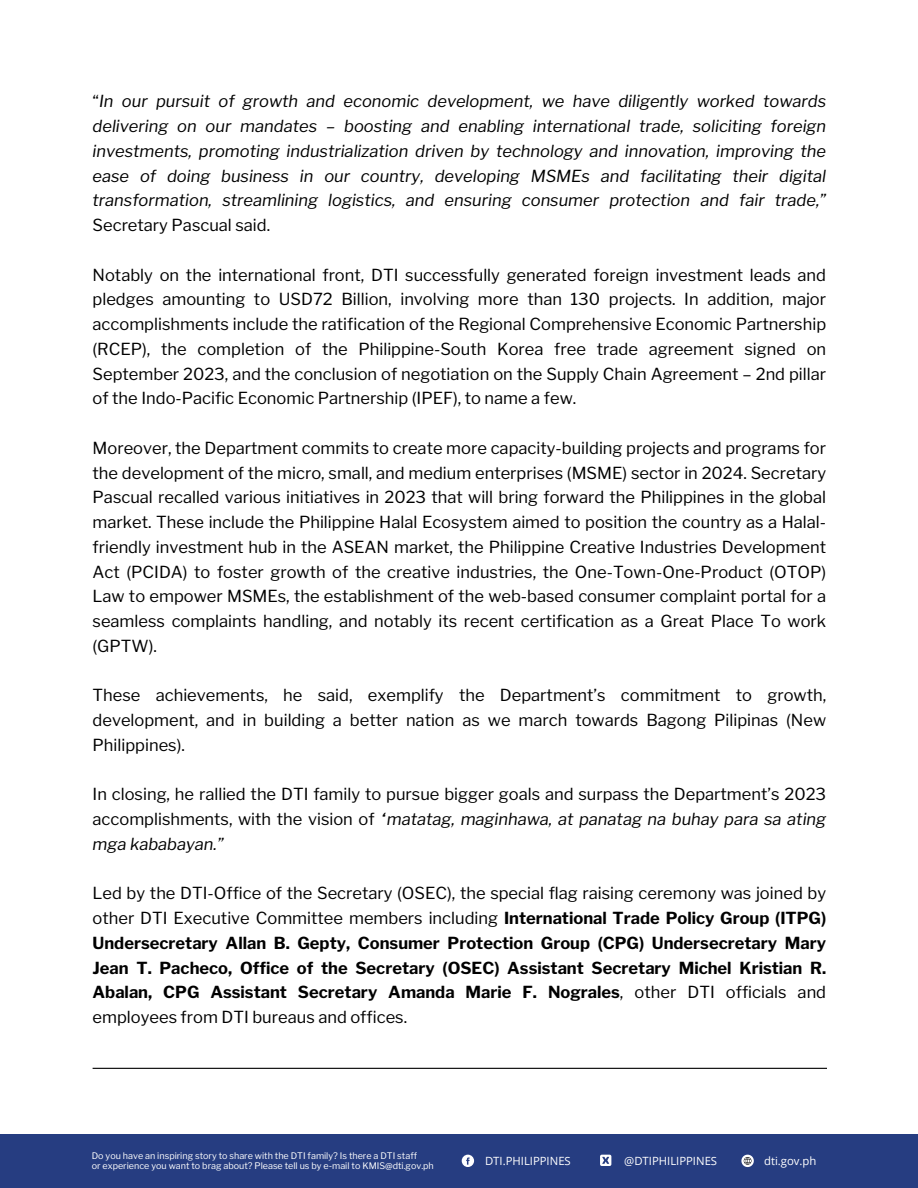
<style>
.page{position:relative;width:918px;height:1188px;background:#fff}
.page>*{position:absolute;margin:0;border:0;box-sizing:border-box;transform-origin:0 0}
.t1{font:16.5px/24.8px "Libre Franklin";color:#000;text-align:justify}
.t2{font:italic 16.5px/24.8px "Libre Franklin";color:#000;text-align:justify}
.t3{font:700 16.5px/24.8px "Libre Franklin";color:#000;text-align:justify}
.t4{font:11.25px "Open Sans";color:#fff}
.t5{font:9px "Libre Franklin";color:#fff}
.s1{font-style:normal}
.s2{font-style:italic}
.s3{font-weight:400}
</style>
<div class="page">
<div style="left:0;top:1134px;width:918px;height:54px;background:#263d81"></div>
<svg style="left:462px;top:1155px;width:12px;height:12px"></svg>
<svg style="left:741px;top:1155px;width:13px;height:12px"></svg>
<svg style="left:600px;top:1155px;width:11px;height:11px"></svg>
<hr style="left:93px;top:1068px;width:734px;height:1px;background:#000">
<p class="t2" style="left:93px;top:89px;width:735px"><span class="s1">“</span>In our pursuit of growth and economic development, we have diligently worked towards delivering on our mandates – boosting and enabling international trade, soliciting foreign investments, promoting industrialization driven by technology and innovation, improving the ease of doing business in our country, developing MSMEs and facilitating their digital transformation, streamlining logistics, and ensuring consumer protection and fair trade,” <span class="s1">Secretary Pascual said.</span></p>
<p class="t1" style="left:93px;top:262px;width:735px">Notably on the international front, DTI successfully generated foreign investment leads and pledges amounting to USD72 Billion, involving more than 130 projects. In addition, major accomplishments include the ratification of the Regional Comprehensive Economic Partnership (RCEP), the completion of the Philippine-South Korea free trade agreement signed on September 2023, and the conclusion of negotiation on the Supply Chain Agreement – 2nd pillar of the Indo-Pacific Economic Partnership (IPEF), to name a few.</p>
<p class="t1" style="left:93px;top:436px;width:735px">Moreover, the Department commits to create more capacity-building projects and programs for the development of the micro, small, and medium enterprises (MSME) sector in 2024. Secretary Pascual recalled various initiatives in 2023 that will bring forward the Philippines in the global market. These include the Philippine Halal Ecosystem aimed to position the country as a Halal&shy;friendly investment hub in the ASEAN market, the Philippine Creative Industries Development Act (PCIDA) to foster growth of the creative industries, the One-Town-One-Product (OTOP)<br>Law to empower MSMEs, the establishment of the web-based consumer complaint portal for a seamless complaints handling, and notably its recent certification as a Great Place To work (GPTW).</p>
<p class="t1" style="left:93px;top:683px;width:735px">These achievements, he said, exemplify the Department’s commitment to growth, development, and in building a better nation as we march towards Bagong Pilipinas (New Philippines).</p>
<p class="t1" style="left:93px;top:782px;width:735px">In closing, he rallied the DTI family to pursue bigger goals and surpass the Department’s 2023 accomplishments, with the vision of <span class="s2">“matatag, maginhawa, at panatag na buhay para sa ating mga kababayan.”</span></p>
<p class="t3" style="left:93px;top:881px;width:735px"><span class="s3">Led by the DTI-Office of the Secretary (OSEC), the special flag raising ceremony was joined by other DTI Executive Committee members including</span> International Trade Policy Group (ITPG)<br>Undersecretary Allan B. Gepty, Consumer Protection Group (CPG) Undersecretary Mary Jean T. Pacheco, Office of the Secretary (OSEC) Assistant Secretary Michel Kristian R.<br>Abalan, CPG Assistant Secretary Amanda Marie F. Nograles<span class="s3">, other DTI officials and employees from DTI bureaus and offices.</span></p>
<p class="t5" style="left:92px;top:1150px;width:327px">Do you have an inspiring story to share with the DTI family? Is there a DTI staff</p>
<p class="t5" style="left:92px;top:1161px;width:344px">or experience you want to brag about? Please tell us by e-mail to KMIS@dti.gov.ph</p>
<p class="t4" style="left:485px;top:1153px;width:87px">DTI.PHILIPPINES</p>
<p class="t4" style="left:624px;top:1153px;width:94px">@DTIPHILIPPINES</p>
<p class="t4" style="left:764px;top:1153px;width:54px">dti.gov.ph</p>
</div>
